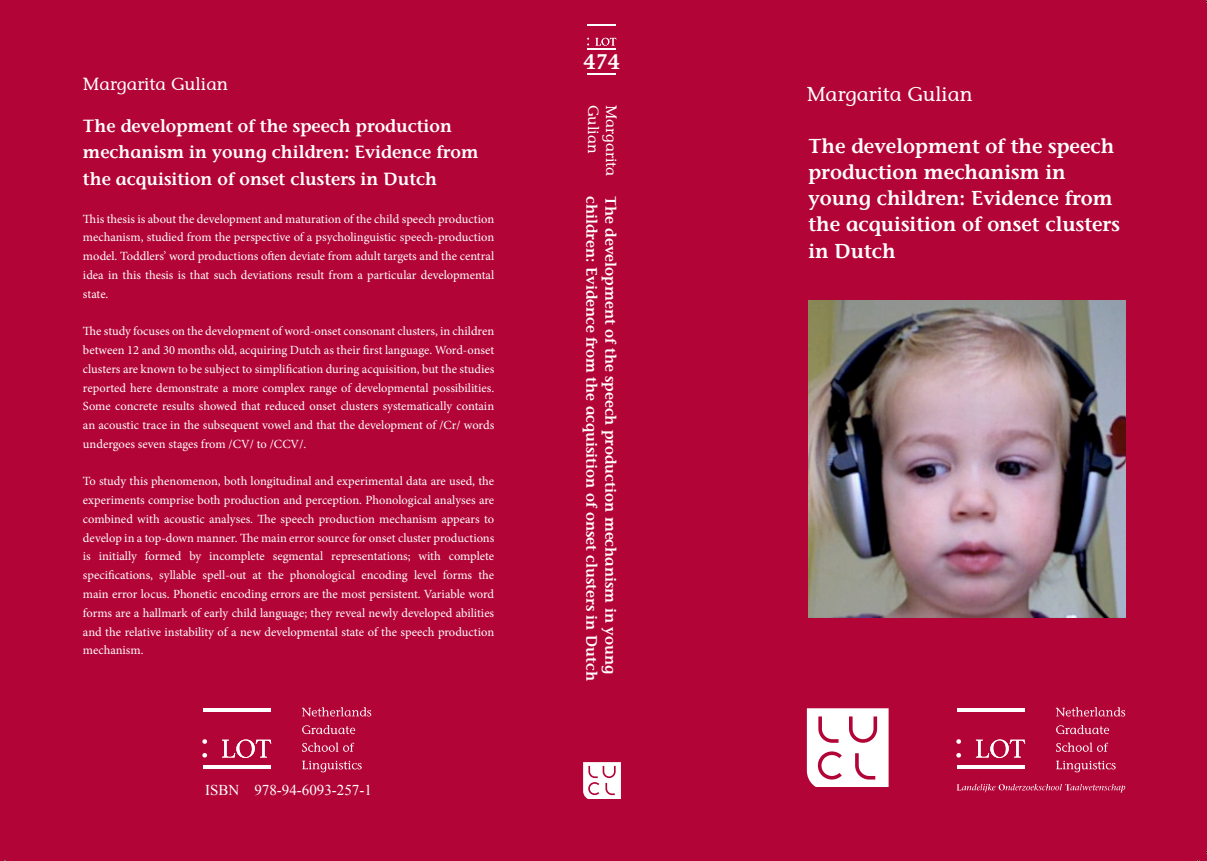
<style>
.page{position:relative;width:1207px;height:861px;background:#fff}
.page>*{position:absolute;margin:0;border:0;box-sizing:border-box;transform-origin:0 0}
.t1{font:600 21px "ITC Stone Informal";color:#fff}
.t2{font:600 21px "Stone Informal";color:#fff;scale:.95 1}
.t3{font:600 20px/26.2px "ITC Stone Informal";color:#fff}
.t4{font:20px "ITC Stone Informal";color:#fff}
.t5{font:600 17.5px/26.2px "ITC Stone Informal";color:#fff}
.t6{font:17.5px "ITC Stone Informal";color:#fff}
.t7{font:600 15px "ITC Stone Informal";color:#fff}
.t8{font:15px "Times New Roman";color:#fff}
.t9{font:15px "ITC Stone Informal";color:#fff}
.Body{font:12.5px/18.8px "Minion Pro";letter-spacing:-.005em;color:#fff;text-align:justify}
</style>
<div class="page">
<div style="left:0;top:0;width:1206px;height:860px;background:#b30437"></div>
<hr style="left:587px;top:24px;width:29px;height:2px;background:#fff">
<svg style="left:587px;top:38px;width:29px;height:12px"></svg>
<hr style="left:587px;top:73px;width:29px;height:2px;background:#fff">
<svg style="left:583px;top:762px;width:38px;height:36px"></svg>
<svg style="left:302px;top:760px;width:60px;height:12px"></svg>
<svg style="left:302px;top:742px;width:52px;height:9px"></svg>
<svg style="left:302px;top:725px;width:53px;height:9px"></svg>
<svg style="left:302px;top:707px;width:69px;height:9px"></svg>
<svg style="left:222px;top:739px;width:49px;height:18px"></svg>
<svg style="left:202px;top:739px;width:5px;height:18px"></svg>
<svg style="left:203px;top:708px;width:67px;height:3px"></svg>
<hr style="left:203px;top:765px;width:67px;height:3px;background:#fff">
<svg style="left:1056px;top:760px;width:59px;height:12px"></svg>
<svg style="left:1056px;top:742px;width:52px;height:9px"></svg>
<svg style="left:1056px;top:725px;width:53px;height:9px"></svg>
<svg style="left:1055px;top:707px;width:70px;height:9px"></svg>
<svg style="left:975px;top:739px;width:50px;height:18px"></svg>
<svg style="left:956px;top:739px;width:5px;height:18px"></svg>
<svg style="left:957px;top:708px;width:67px;height:3px"></svg>
<hr style="left:956px;top:765px;width:68px;height:3px;background:#fff">
<svg style="left:956px;top:784px;width:169px;height:8px"></svg>
<svg style="left:806px;top:708px;width:82px;height:78px;background:#f5dee4"></svg>
<img style="left:808px;top:300px;width:317px;height:317px">
<p class="t6" style="left:83px;top:74px;width:147px">Margarita Gulian</p>
<p class="t5" style="left:83px;top:113px;width:397px">The development of the speech production mechanism in young children: Evidence from the acquisition of onset clusters in Dutch</p>
<p class="Body" style="left:83px;top:209px;width:413px">This thesis is about the development and maturation of the child speech production mechanism, studied from the perspective of a psycholinguistic speech-production model. Toddlers’ word productions often deviate from adult targets and the central idea in this thesis is that such deviations result from a particular developmental state.</p>
<p class="Body" style="left:83px;top:322px;width:413px">The study focuses on the development of word-onset consonant clusters, in children between 12 and 30 months old, acquiring Dutch as their first language. Word-onset clusters are known to be subject to simplification during acquisition, but the studies reported here demonstrate a more complex range of developmental possibilities.<br>Some concrete results showed that reduced onset clusters systematically contain an acoustic trace in the subsequent vowel and that the development of /Cr/ words undergoes seven stages from /CV/ to /CCV/.</p>
<p class="Body" style="left:83px;top:472px;width:413px">To study this phenomenon, both longitudinal and experimental data are used, the experiments comprise both production and perception. Phonological analyses are combined with acoustic analyses. The speech production mechanism appears to develop in a top-down manner. The main error source for onset cluster productions is initially formed by incomplete segmental representations; with complete specifications, syllable spell-out at the phonological encoding level forms the main error locus. Phonetic encoding errors are the most persistent. Variable word forms are a hallmark of early child language; they reveal newly developed abilities and the relative instability of a new developmental state of the speech production mechanism.</p>
<p class="t8" style="left:205px;top:780px;width:168px">ISBN 978-94-6093-257-1</p>
<p class="t2" style="left:584px;top:49px;width:38px">220</p>
<p class="t1" style="left:583px;top:50px;width:38px">474</p>
<p class="t9" style="left:602px;top:105px;width:50px;rotate:90deg">Gulian</p>
<p class="t9" style="left:620px;top:105px;width:73px;rotate:90deg">Margarita</p>
<p class="t7" style="left:601px;top:196px;width:486px;rotate:90deg">children: Evidence from the acquisition of onset clusters in Dutch</p>
<p class="t7" style="left:619px;top:196px;width:479px;rotate:90deg">The development of the speech production mechanism in young</p>
<p class="t4" style="left:806px;top:82px;width:167px">Margarita Gulian</p>
<p class="t3" style="left:808px;top:132px;width:313px">The development of the speech production mechanism in young children: Evidence from the acquisition of onset clusters in Dutch</p>
</div>
